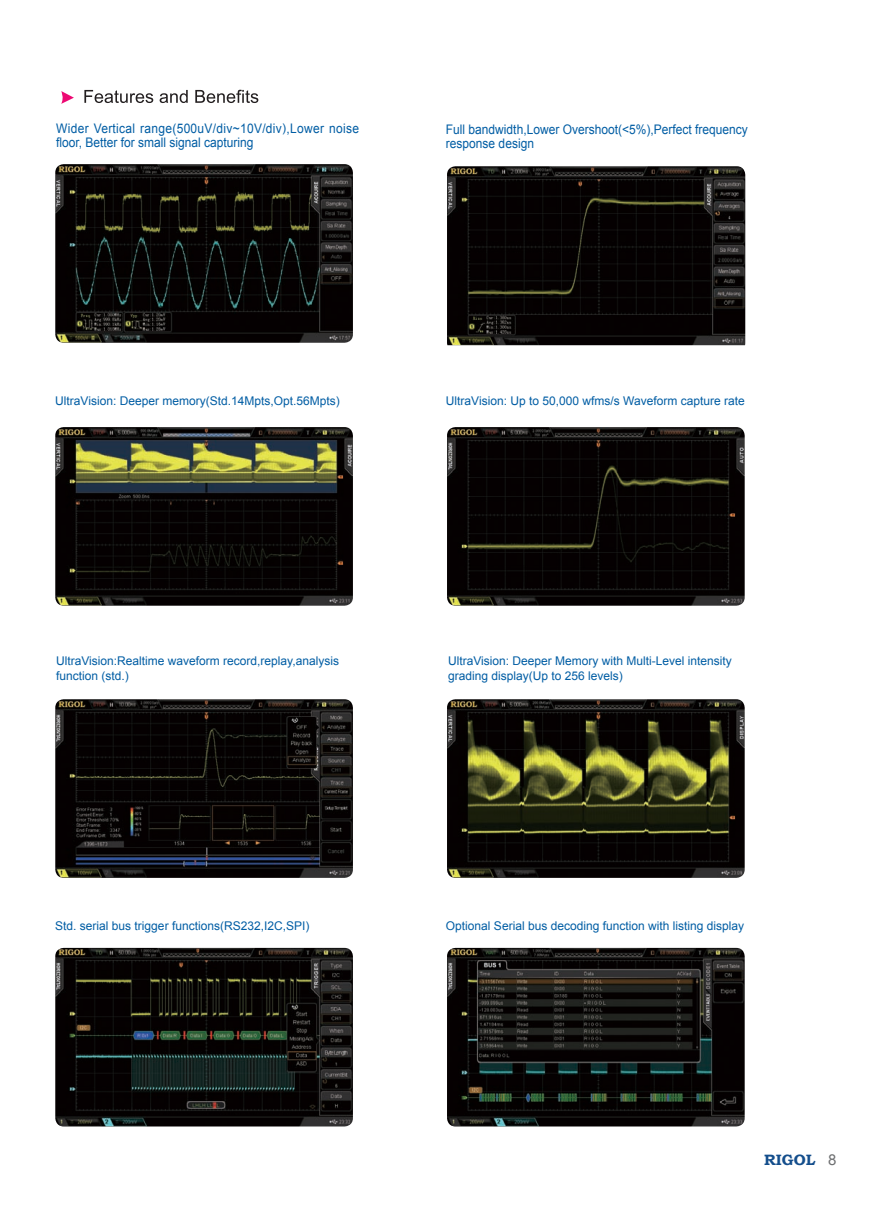
<style>
.page{position:relative;width:893px;height:1212px;background:#fff}
.page>*{position:absolute;margin:0;border:0;box-sizing:border-box;transform-origin:0 0}
.t1{font:700 15px "Bookman Old Style";color:#144e8c}
.t2{font:13.2px/14.4px "Arial";letter-spacing:.025em;color:#005da4;scale:.91 1}
.t3{font:13.2px/14.4px "Arial";color:#005da4;scale:.91 1}
.t4{font:12px/14.4px "Arial";color:#005da4}
.t5{font:12px "Arial";color:#005da4}
.s1{font-size:12px}
.s2{font-style:inherit}
.s3{font-family:"Arial";font-weight:400;color:#6d6f71}
</style>
<div class="page">
<img style="left:447px;top:166px;width:298px;height:179px">
<img style="left:55px;top:164px;width:298px;height:179px">
<svg style="left:84px;top:90px;width:174px;height:13px"></svg>
<svg style="left:61px;top:91px;width:13px;height:13px"></svg>
<img style="left:55px;top:427px;width:298px;height:179px">
<img style="left:447px;top:427px;width:298px;height:179px">
<img style="left:55px;top:699px;width:298px;height:179px">
<img style="left:447px;top:699px;width:298px;height:179px">
<img style="left:55px;top:948px;width:298px;height:178px">
<img style="left:447px;top:948px;width:298px;height:178px">
<p class="t2" style="left:56px;top:121px;width:334px">Wider Vertical range(500uV/div~10V/div<span class="s1">)</span>,Lower noise <span class="s2">floor, Better for small signal capturing</span></p>
<p class="t3" style="left:446px;top:122px;width:333px">Full bandwidth,Lower Overshoot(&lt;5%),Perfect frequency response design</p>
<p class="t4" style="left:55px;top:394px;width:286px">UltraVision: Deeper memory(Std.14Mpts,Opt.56Mpts)</p>
<p class="t4" style="left:446px;top:394px;width:300px">UltraVision: Up to 50,000 wfms/s Waveform capture rate</p>
<p class="t4" style="left:56px;top:654px;width:284px">UltraVision:Realtime waveform record,replay,analysis</p>
<p class="t5" style="left:56px;top:667px;width:74px">function (std.)</p>
<p class="t5" style="left:55px;top:918px;width:256px">Std. serial bus trigger functions(RS232,I2C,SPI)</p>
<p class="t4" style="left:448px;top:654px;width:285px">UltraVision: Deeper Memory with Multi-Level intensity grading display(Up to 256 levels)</p>
<p class="t5" style="left:446px;top:918px;width:300px">Optional Serial bus decoding function with listing display</p>
<p class="t1" style="left:764px;top:1149px;width:74px">RIGOL <span class="s3">8</span></p>
</div>
